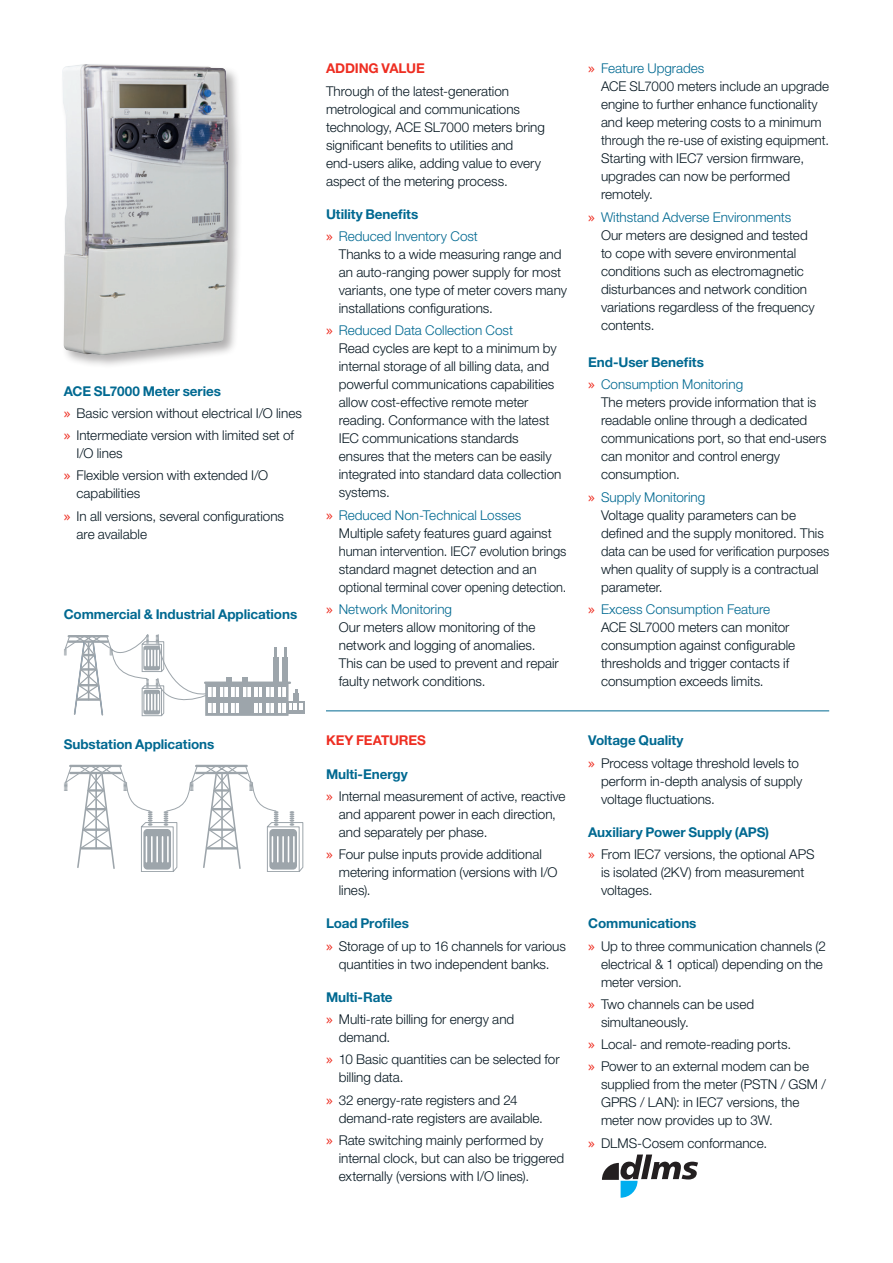
<style>
.page{position:relative;width:893px;height:1263px;background:#fff}
.page>*{position:absolute;margin:0;border:0;box-sizing:border-box;transform-origin:0 0}
.Bullet_List_Level_1{font:300 13.5px/18px "Helvetica Neue LT Std";color:#071822}
.Section_Subhead{font:700 13.5px "Helvetica Neue LT Std";letter-spacing:-.005em;color:#006991}
.Body_Copy_9_12{font:300 13.5px/18px "Helvetica Neue LT Std";color:#071822}
.Section_Title{font:700 13.5px "Helvetica Neue LT Std";letter-spacing:-.01em;color:#ee2e22}
.s1{font-family:"Lucida Grande";font-weight:400;color:#ee2e22}
.s2{color:#006991}
</style>
<div class="page">
<svg style="left:602px;top:1154px;width:96px;height:44px"></svg>
<div style="left:60px;top:62px;width:183px;height:307px;background:#231f20;opacity:.35"></div>
<img style="left:62px;top:64px;width:167px;height:291px">
<svg style="left:302px;top:701px;width:3px;height:12px"></svg>
<svg style="left:64px;top:634px;width:238px;height:82px"></svg>
<svg style="left:64px;top:765px;width:239px;height:107px"></svg>
<hr style="left:326px;top:711px;width:503px;height:1px;background:#006991">
<p class="Section_Subhead" style="left:64px;top:382px;width:159px">ACE SL7000 Meter series</p>
<p class="Bullet_List_Level_1" style="left:64px;top:404px;width:240px"><span class="s1">»</span> Basic version without electrical I/O lines</p>
<p class="Bullet_List_Level_1" style="left:77px;top:426px;width:219px;text-indent:-13px"><span class="s1">»</span> Intermediate version with limited set of<br>I/O lines</p>
<p class="Bullet_List_Level_1" style="left:77px;top:466px;width:193px;text-indent:-13px"><span class="s1">»</span> Flexible version with extended I/O capabilities</p>
<p class="Bullet_List_Level_1" style="left:77px;top:506px;width:209px;text-indent:-13px"><span class="s1">»</span> In all versions, several configurations are available</p>
<p class="Section_Subhead" style="left:64px;top:605px;width:235px">Commercial &amp; Industrial Applications</p>
<p class="Section_Subhead" style="left:64px;top:736px;width:152px">Substation Applications</p>
<p class="Section_Title" style="left:326px;top:60px;width:100px">ADDING VALUE</p>
<p class="Body_Copy_9_12" style="left:326px;top:82px;width:220px">Through of the latest-generation metrological and communications technology, ACE SL7000 meters bring significant benefits to utilities and end-users alike, adding value to every aspect of the metering process.</p>
<p class="Section_Subhead" style="left:326px;top:206px;width:94px">Utility Benefits</p>
<p class="Bullet_List_Level_1" style="left:339px;top:227px;width:230px;text-indent:-13px"><span class="s1">»</span> <span class="s2">Reduced Inventory Cost<br></span>Thanks to a wide measuring range and an auto-ranging power supply for most variants, one type of meter covers many installations configurations.</p>
<p class="Bullet_List_Level_1" style="left:339px;top:321px;width:224px;text-indent:-13px"><span class="s1">»</span> <span class="s2">Reduced Data Collection Cost<br></span>Read cycles are kept to a minimum by internal storage of all billing data, and powerful communications capabilities allow cost-effective remote meter reading. Conformance with the latest IEC communications standards ensures that the meters can be easily integrated into standard data collection systems.</p>
<p class="Bullet_List_Level_1" style="left:339px;top:506px;width:229px;text-indent:-13px"><span class="s1">»</span> <span class="s2">Reduced Non-Technical Losses </span>Multiple safety features guard against human intervention. IEC7 evolution brings standard magnet detection and an optional terminal cover opening detection.</p>
<p class="Bullet_List_Level_1" style="left:339px;top:600px;width:222px;text-indent:-13px"><span class="s1">»</span> <span class="s2">Network Monitoring<br></span>Our meters allow monitoring of the network and logging of anomalies.<br>This can be used to prevent and repair faulty network conditions.</p>
<p class="Section_Title" style="left:326px;top:732px;width:101px">KEY FEATURES</p>
<p class="Section_Subhead" style="left:326px;top:765px;width:83px">Multi-Energy</p>
<p class="Bullet_List_Level_1" style="left:339px;top:787px;width:228px;text-indent:-13px"><span class="s1">»</span> Internal measurement of active, reactive and apparent power in each direction, and separately per phase.</p>
<p class="Bullet_List_Level_1" style="left:339px;top:845px;width:220px;text-indent:-13px"><span class="s1">»</span> Four pulse inputs provide additional metering information (versions with I/O lines).</p>
<p class="Section_Subhead" style="left:326px;top:915px;width:84px">Load Profiles</p>
<p class="Bullet_List_Level_1" style="left:326px;top:936px;width:242px;text-align:center"><span class="s1">»</span> Storage of up to 16 channels for various quantities in two independent banks.</p>
<p class="Section_Subhead" style="left:326px;top:988px;width:68px">Multi-Rate</p>
<p class="Bullet_List_Level_1" style="left:339px;top:1010px;width:177px;text-indent:-13px"><span class="s1">»</span> Multi-rate billing for energy and demand.</p>
<p class="Bullet_List_Level_1" style="left:339px;top:1050px;width:222px;text-indent:-13px"><span class="s1">»</span> 10 Basic quantities can be selected for billing data.</p>
<p class="Bullet_List_Level_1" style="left:339px;top:1090px;width:206px;text-indent:-13px"><span class="s1">»</span> 32 energy-rate registers and 24 demand-rate registers are available.</p>
<p class="Bullet_List_Level_1" style="left:339px;top:1131px;width:227px;text-indent:-13px"><span class="s1">»</span> Rate switching mainly performed by internal clock, but can also be triggered externally (versions with I/O lines).</p>
<p class="Bullet_List_Level_1" style="left:601px;top:59px;width:230px;text-indent:-13px"><span class="s1">»</span> <span class="s2">Feature Upgrades<br></span>ACE SL7000 meters include an upgrade engine to further enhance functionality and keep metering costs to a minimum through the re-use of existing equipment.<br>Starting with IEC7 version firmware, upgrades can now be performed remotely.</p>
<p class="Bullet_List_Level_1" style="left:601px;top:208px;width:215px;text-indent:-13px"><span class="s1">»</span> <span class="s2">Withstand Adverse Environments<br></span>Our meters are designed and tested to cope with severe environmental conditions such as electromagnetic disturbances and network condition variations regardless of the frequency contents.</p>
<p class="Section_Subhead" style="left:588px;top:354px;width:117px">End-User Benefits</p>
<p class="Bullet_List_Level_1" style="left:601px;top:375px;width:227px;text-indent:-13px"><span class="s1">»</span> <span class="s2">Consumption Monitoring<br></span>The meters provide information that is readable online through a dedicated communications port, so that end-users can monitor and control energy consumption.</p>
<p class="Bullet_List_Level_1" style="left:601px;top:488px;width:230px;text-indent:-13px"><span class="s1">»</span> <span class="s2">Supply Monitoring<br></span>Voltage quality parameters can be defined and the supply monitored. This data can be used for verification purposes when quality of supply is a contractual parameter.</p>
<p class="Bullet_List_Level_1" style="left:601px;top:600px;width:196px;text-indent:-13px"><span class="s1">»</span> <span class="s2">Excess Consumption Feature<br></span>ACE SL7000 meters can monitor consumption against configurable thresholds and trigger contacts if consumption exceeds limits.</p>
<p class="Section_Subhead" style="left:588px;top:732px;width:97px">Voltage Quality</p>
<p class="Bullet_List_Level_1" style="left:601px;top:753px;width:203px;text-indent:-13px"><span class="s1">»</span> Process voltage threshold levels to perform in-depth analysis of supply voltage fluctuations.</p>
<p class="Section_Subhead" style="left:588px;top:824px;width:183px">Auxiliary Power Supply (APS)</p>
<p class="Bullet_List_Level_1" style="left:601px;top:845px;width:215px;text-indent:-13px"><span class="s1">»</span> From IEC7 versions, the optional APS is isolated (2KV) from measurement voltages.</p>
<p class="Section_Subhead" style="left:588px;top:915px;width:110px">Communications</p>
<p class="Bullet_List_Level_1" style="left:601px;top:936px;width:226px;text-indent:-13px"><span class="s1">»</span> Up to three communication channels (2 electrical &amp; 1 optical) depending on the meter version.</p>
<p class="Bullet_List_Level_1" style="left:601px;top:995px;width:155px;text-indent:-13px"><span class="s1">»</span> Two channels can be used simultaneously.</p>
<p class="Bullet_List_Level_1" style="left:588px;top:1035px;width:204px"><span class="s1">»</span> Local- and remote-reading ports.</p>
<p class="Bullet_List_Level_1" style="left:601px;top:1057px;width:226px;text-indent:-13px"><span class="s1">»</span> Power to an external modem can be supplied from the meter (PSTN / GSM /<br>GPRS / LAN): in IEC7 versions, the meter now provides up to 3W.</p>
<p class="Bullet_List_Level_1" style="left:588px;top:1133px;width:180px"><span class="s1">»</span> DLMS-Cosem conformance.</p>
</div>
